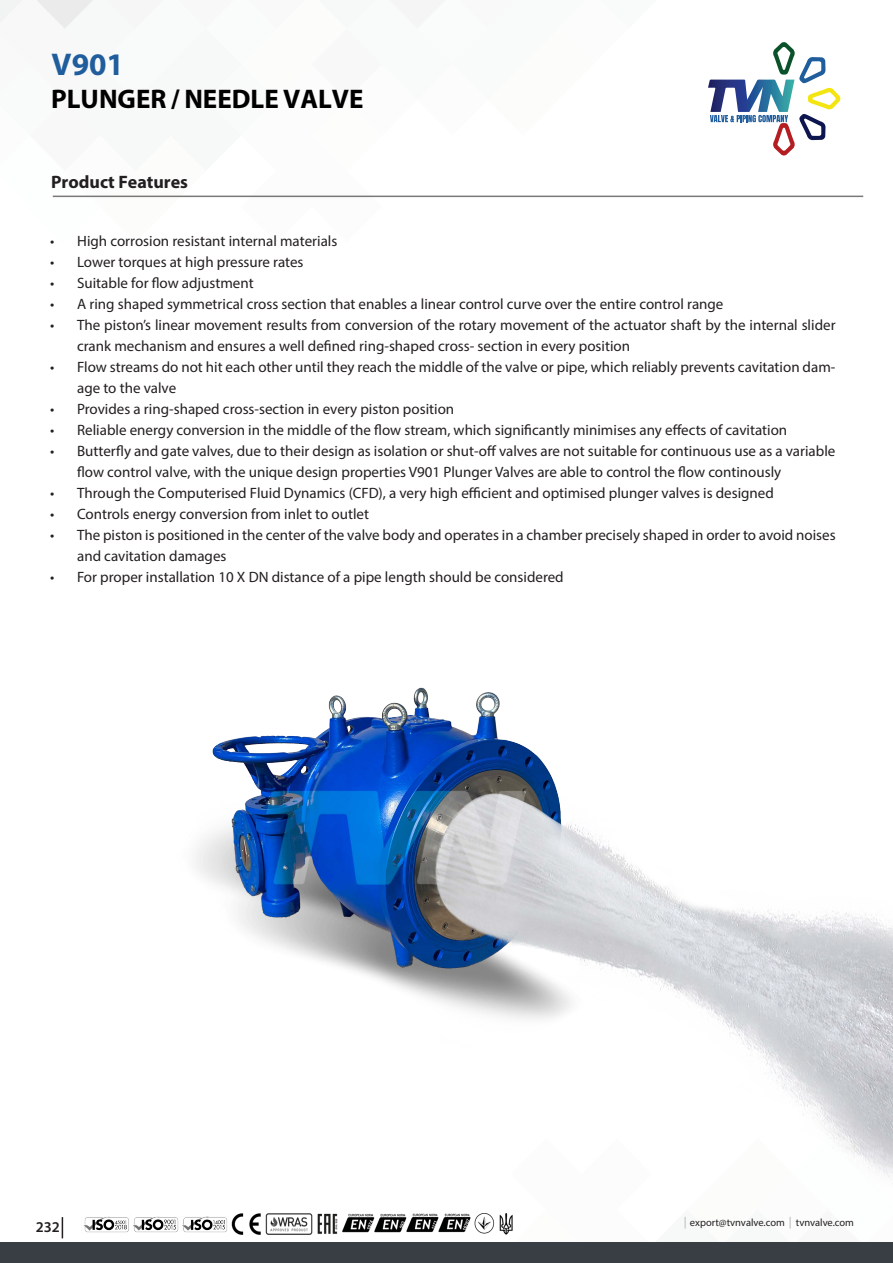
<style>
.page{position:relative;width:893px;height:1263px;background:#fff}
.page>*{position:absolute;margin:0;border:0;box-sizing:border-box;transform-origin:0 0}
.t1{font:700 31.5px "Myriad Pro";color:#1f5d9d}
.t2{font:700 27px "Myriad Pro";color:#000}
.t3{font:700 18px "Myriad Pro";color:#231f20}
.t4{font:15px/21px "Myriad Pro";color:#231f20}
.t5{font:600 15px "Myriad Pro";color:#231f20}
.t6{font:10.5px "Myriad Pro";color:#231f20}
</style>
<div class="page">
<svg style="left:1px;top:0;width:698px;height:198px"></svg>
<div style="left:0;top:1242px;width:893px;height:21px;background:#393e45"></div>
<svg style="left:62px;top:1217px;width:1px;height:21px"></svg>
<svg style="left:708px;top:42px;width:132px;height:113px"></svg>
<hr style="left:53px;top:196px;width:810px;height:1px;background:#231f20">
<img style="left:83px;top:1213px;width:430px;height:22px">
<img style="left:195px;top:687px;width:698px;height:491px">
<p class="t1" style="left:52px;top:44px;width:74px">V901</p>
<p class="t2" style="left:51px;top:82px;width:314px">PLUNGER / NEEDLE VALVE</p>
<p class="t3" style="left:51px;top:171px;width:139px">Product Features</p>
<p class="t4" style="left:50px;top:230px;width:289px">• High corrosion resistant internal materials</p>
<p class="t4" style="left:50px;top:251px;width:255px">• Lower torques at high pressure rates</p>
<p class="t4" style="left:50px;top:272px;width:205px">• Suitable for flow adjustment</p>
<p class="t4" style="left:50px;top:293px;width:675px">• A ring shaped symmetrical cross section that enables a linear control curve over the entire control range</p>
<p class="t4" style="left:77px;top:314px;width:760px;text-indent:-27px">• The piston’s linear movement results from conversion of the rotary movement of the actuator shaft by the internal slider crank mechanism and ensures a well defined ring-shaped cross- section in every position</p>
<p class="t4" style="left:77px;top:356px;width:760px;text-indent:-27px">• Flow streams do not hit each other until they reach the middle of the valve or pipe, which reliably prevents cavitation dam&shy;age to the valve</p>
<p class="t4" style="left:50px;top:398px;width:406px">• Provides a ring-shaped cross-section in every piston position</p>
<p class="t4" style="left:50px;top:419px;width:739px">• Reliable energy conversion in the middle of the flow stream, which significantly minimises any effects of cavitation</p>
<p class="t4" style="left:77px;top:440px;width:760px;text-indent:-27px">• Butterfly and gate valves, due to their design as isolation or shut-off valves are not suitable for continuous use as a variable flow control valve, with the unique design properties V901 Plunger Valves are able to control the flow continously</p>
<p class="t4" style="left:50px;top:482px;width:725px">• Through the Computerised Fluid Dynamics (CFD), a very high efficient and optimised plunger valves is designed</p>
<p class="t4" style="left:50px;top:503px;width:320px">• Controls energy conversion from inlet to outlet</p>
<p class="t4" style="left:77px;top:524px;width:760px;text-indent:-27px">• The piston is positioned in the center of the valve body and operates in a chamber precisely shaped in order to avoid noises and cavitation damages</p>
<p class="t4" style="left:50px;top:566px;width:515px">• For proper installation 10 X DN distance of a pipe length should be considered</p>
<p class="t5" style="left:36px;top:1219px;width:26px">232</p>
<p class="t6" style="left:690px;top:1216px;width:166px">export@tvnvalve.com tvnvalve.com</p>
</div>
